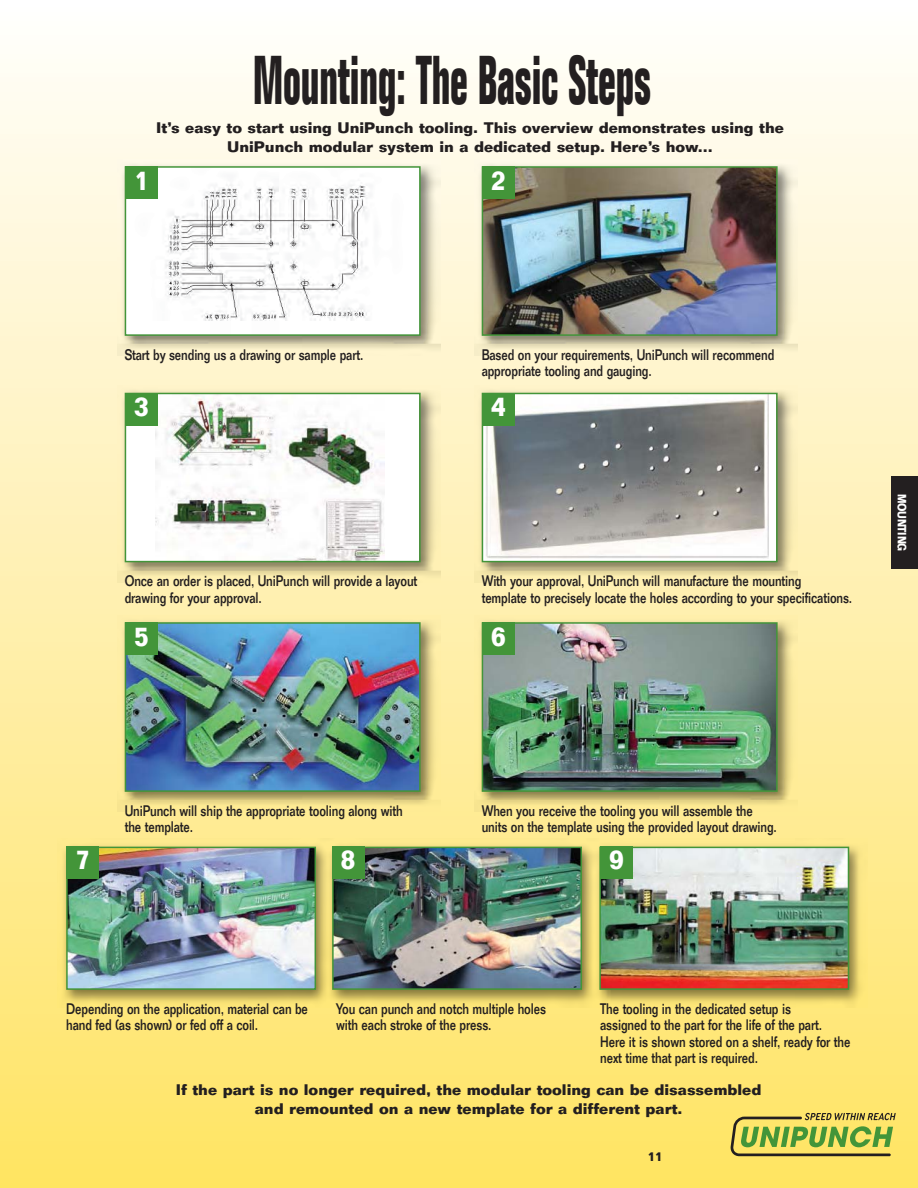
<style>
.page{position:relative;width:918px;height:1188px;background:#fff}
.page>*{position:absolute;margin:0;border:0;box-sizing:border-box;transform-origin:0 0}
.t1{font:700 condensed 67.5px "Folio";letter-spacing:-.005em;color:#231f20;scale:.65 1}
.t2{font:700 27px "Folio";color:#fff;scale:.8 1}
.t3{font:500 15px/16.5px "Folio";letter-spacing:-.01em;color:#231f20;scale:.8 1}
.t4{font:700 15px/18.9px "Folio";color:#231f20;text-align:center}
.t5{font:700 12.75px "Folio";color:#231f20;scale:.9 1}
.t6{font:700 11.85px "Folio";letter-spacing:-.025em;color:#fff;scale:.8 1}
</style>
<div class="page">
<div style="left:0;top:3px;width:918px;height:1185px;background:linear-gradient(to bottom,#fffefd,#ffe464)"></div>
<img style="left:118px;top:159px;width:322px;height:197px">
<img style="left:128px;top:169px;width:290px;height:164px">
<div style="left:125px;top:166px;width:296px;height:170px;border:2px solid #439539"></div>
<img style="left:475px;top:159px;width:322px;height:197px">
<img style="left:485px;top:169px;width:290px;height:164px">
<div style="left:482px;top:166px;width:296px;height:170px;border:2px solid #439539"></div>
<img style="left:118px;top:386px;width:322px;height:196px">
<div style="left:126px;top:394px;width:293px;height:167px;background:#fff"></div>
<img style="left:155px;top:396px;width:230px;height:163px">
<div style="left:125px;top:393px;width:296px;height:169px;border:2px solid #439539"></div>
<img style="left:475px;top:386px;width:322px;height:196px">
<img style="left:485px;top:396px;width:284px;height:163px">
<div style="left:482px;top:393px;width:296px;height:169px;border:2px solid #439539"></div>
<img style="left:118px;top:615px;width:322px;height:197px">
<img style="left:128px;top:625px;width:290px;height:164px">
<div style="left:125px;top:622px;width:296px;height:170px;border:2px solid #439539"></div>
<img style="left:58px;top:838px;width:810px;height:170px">
<img style="left:69px;top:850px;width:244px;height:137px">
<div style="left:66px;top:847px;width:250px;height:143px;border:2px solid #439539"></div>
<img style="left:335px;top:850px;width:244px;height:137px">
<div style="left:332px;top:847px;width:250px;height:143px;border:2px solid #439539"></div>
<img style="left:602px;top:850px;width:244px;height:137px">
<div style="left:599px;top:847px;width:250px;height:143px;border:2px solid #439539"></div>
<img style="left:475px;top:615px;width:322px;height:197px">
<img style="left:485px;top:625px;width:290px;height:164px">
<div style="left:482px;top:622px;width:296px;height:170px;border:2px solid #439539"></div>
<div style="left:125px;top:167px;width:32px;height:32px;background:#439539"></div>
<div style="left:125px;top:393px;width:32px;height:33px;background:#439539"></div>
<div style="left:125px;top:623px;width:32px;height:32px;background:#439539"></div>
<div style="left:482px;top:623px;width:32px;height:32px;background:#439539"></div>
<div style="left:482px;top:393px;width:32px;height:33px;background:#439539"></div>
<div style="left:482px;top:167px;width:32px;height:32px;background:#439539"></div>
<div style="left:66px;top:846px;width:33px;height:33px;background:#439539"></div>
<div style="left:332px;top:846px;width:32px;height:33px;background:#439539"></div>
<div style="left:600px;top:846px;width:33px;height:33px;background:#439539"></div>
<div style="left:891px;top:476px;width:27px;height:93px;background:#231f20"></div>
<svg style="left:731px;top:1113px;width:165px;height:43px;background:#b4b853"></svg>
<h2 class="t2" style="left:134px;top:170px;width:20px">1</h2>
<h1 class="t1" style="left:253px;top:56px;width:614px">Mounting: The Basic Steps</h1>
<p class="t4" style="left:156px;top:120px;width:629px">It’s easy to start using UniPunch tooling. This overview demonstrates using the<br>UniPunch modular system in a dedicated setup. Here’s how...</p>
<h2 class="t2" style="left:491px;top:170px;width:20px">2</h2>
<p class="t3" style="left:125px;top:348px;width:300px">Start by sending us a drawing or sample part.</p>
<p class="t3" style="left:482px;top:348px;width:368px">Based on your requirements, UniPunch will recommend appropriate tooling and gauging.</p>
<h2 class="t2" style="left:134px;top:397px;width:20px">3</h2>
<h2 class="t2" style="left:491px;top:397px;width:20px">4</h2>
<p class="t3" style="left:125px;top:574px;width:367px">Once an order is placed, UniPunch will provide a layout drawing for your approval.</p>
<p class="t3" style="left:482px;top:574px;width:465px">With your approval, UniPunch will manufacture the mounting<br>template to precisely locate the holes according to your specifications.</p>
<h2 class="t2" style="left:134px;top:626px;width:20px">5</h2>
<h2 class="t2" style="left:491px;top:626px;width:20px">6</h2>
<p class="t6" style="left:906px;top:494px;width:73px;rotate:90deg">MOUNTING</p>
<p class="t3" style="left:125px;top:804px;width:349px">UniPunch will ship the appropriate tooling along with the template.</p>
<p class="t3" style="left:482px;top:804px;width:371px">When you receive the tooling you will assemble the units on the template using the provided layout drawing.</p>
<h2 class="t2" style="left:75px;top:850px;width:20px">7</h2>
<h2 class="t2" style="left:341px;top:850px;width:20px">8</h2>
<h2 class="t2" style="left:609px;top:850px;width:20px">9</h2>
<p class="t3" style="left:66px;top:1002px;width:304px">Depending on the application, material can be hand fed (as shown) or fed off a coil.</p>
<p class="t3" style="left:336px;top:1002px;width:264px">You can punch and notch multiple holes with each stroke of the press.</p>
<p class="t3" style="left:600px;top:1002px;width:314px">The tooling in the dedicated setup is<br>assigned to the part for the life of the part.<br>Here it is shown stored on a shelf, ready for the next time that part is required.</p>
<p class="t4" style="left:176px;top:1082px;width:587px">If the part is no longer required, the modular tooling can be disassembled and remounted on a new template for a different part.</p>
<p class="t5" style="left:647px;top:1152px;width:18px">11</p>
</div>
